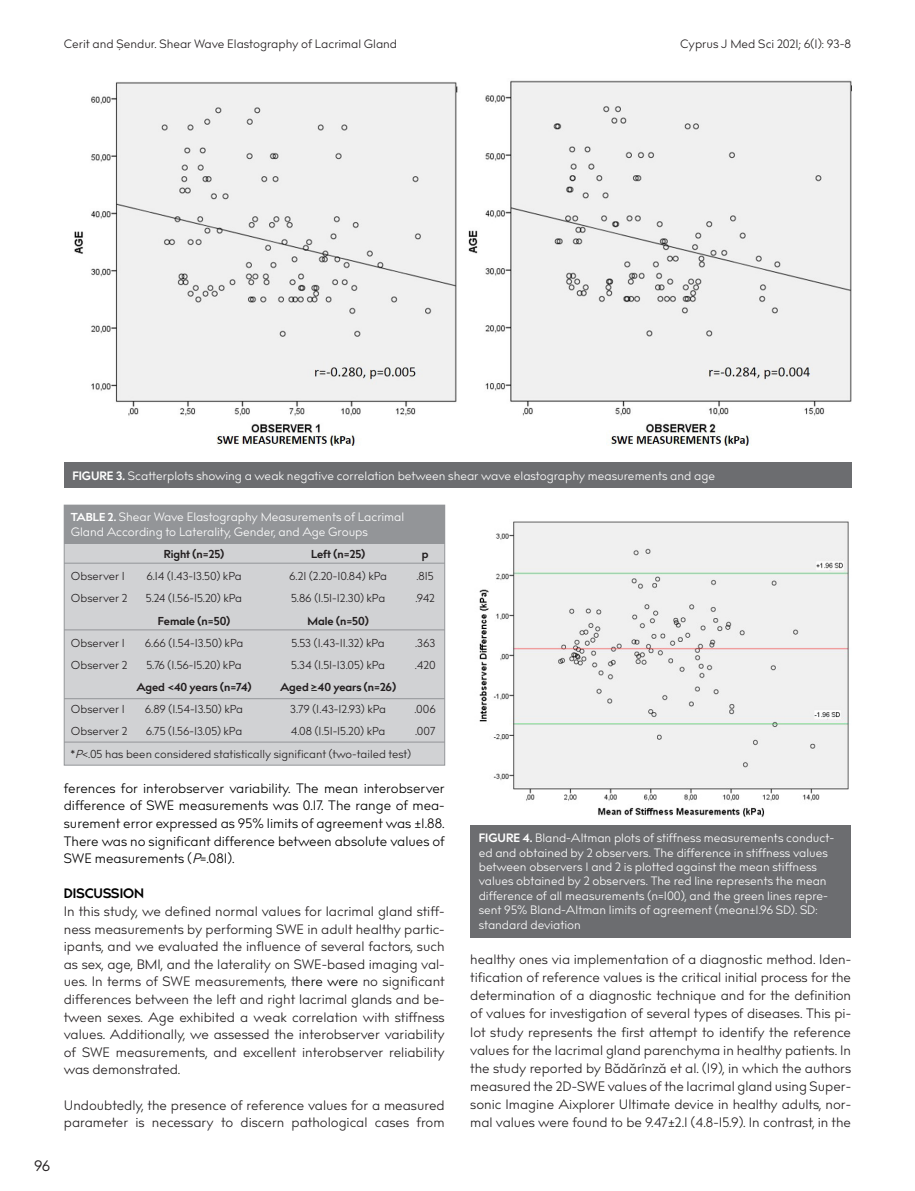
<style>
.page{position:relative;width:915px;height:1191px;background:#fff}
.page>*{position:absolute;margin:0;border:0;box-sizing:border-box;transform-origin:0 0}
.t1{font:15px "billcorporatenarrow";color:#231f20}
.t2{font:13.5px/17.5px "billcorporatenarrow";color:#231f20;text-align:justify}
.t3{font:13.5px/17.5px "billcorporatenarrow";color:#000;text-align:justify}
.t4{font:700 13.5px "billcorporatenarrow";color:#000}
.t5{font:12px/14.4px "billcorporatenarrow";color:#fff}
.t6{font:12px "billcorporatenarrow";color:#231f20}
.t7{font:11.4px "billcorporatenarrow";color:#231f20}
.t8{font:700 11.4px "billcorporatenarrow";color:#231f20}
.s1{font-weight:700}
.s2{font-weight:700;font-size:11.4px}
.s3{font-style:italic}
.s4{color:#000}
</style>
<div class="page">
<img style="left:74px;top:80px;width:776px;height:366px">
<div style="left:64px;top:462px;width:786px;height:26px;background:#6c6d70"></div>
<div style="left:64px;top:505px;width:381px;height:260px;background:#d1d2d4;border:1px solid #939598"></div>
<div style="left:64px;top:505px;width:380px;height:39px;background:#939598"></div>
<hr style="left:64px;top:563px;width:380px;height:1px;background:#939598">
<hr style="left:64px;top:741px;width:380px;height:1px;background:#939598">
<hr style="left:64px;top:698px;width:380px;height:1px;background:#939598">
<hr style="left:64px;top:629px;width:380px;height:1px;background:#939598">
<img style="left:479px;top:521px;width:371px;height:296px">
<div style="left:470px;top:825px;width:380px;height:112px;background:#6c6d70"></div>
<p class="t6" style="left:64px;top:36px;width:335px">Cerit and Şendur. Shear Wave Elastography of Lacrimal Gland</p>
<p class="t6" style="left:680px;top:36px;width:172px">Cyprus J Med Sci 2021; 6(1): 93-8</p>
<p class="t1" style="left:34px;top:1154px;width:18px">96</p>
<p class="t5" style="left:72px;top:469px;width:644px"><span class="s1">FIGURE 3.</span> Scatterplots showing a weak negative correlation between shear wave elastography measurements and age</p>
<p class="t5" style="left:71px;top:510px;width:335px"><span class="s2">TABLE 2.</span> Shear Wave Elastography Measurements of Lacrimal<br>Gland According to Laterality, Gender, and Age Groups</p>
<p class="t8" style="left:164px;top:546px;width:62px">Right (n=25)</p>
<p class="t8" style="left:311px;top:546px;width:56px">Left (n=25)</p>
<p class="t8" style="left:421px;top:546px;width:8px">p</p>
<p class="t7" style="left:71px;top:568px;width:55px">Observer 1</p>
<p class="t7" style="left:146px;top:568px;width:97px">6.14 (1.43-13.50) kPa</p>
<p class="t7" style="left:289px;top:568px;width:99px">6.21 (2.20-10.84) kPa</p>
<p class="t7" style="left:416px;top:568px;width:19px">.815</p>
<p class="t7" style="left:71px;top:590px;width:58px">Observer 2</p>
<p class="t7" style="left:146px;top:590px;width:98px">5.24 (1.56-15.20) kPa</p>
<p class="t7" style="left:291px;top:590px;width:96px">5.86 (1.51-12.30) kPa</p>
<p class="t7" style="left:415px;top:590px;width:21px">.942</p>
<p class="t8" style="left:158px;top:612px;width:74px">Female (n=50)</p>
<p class="t8" style="left:307px;top:612px;width:63px">Male (n=50)</p>
<p class="t7" style="left:71px;top:634px;width:55px">Observer 1</p>
<p class="t7" style="left:145px;top:634px;width:100px">6.66 (1.54-13.50) kPa</p>
<p class="t7" style="left:291px;top:634px;width:95px">5.53 (1.43-11.32) kPa</p>
<p class="t7" style="left:415px;top:634px;width:22px">.363</p>
<p class="t7" style="left:71px;top:657px;width:58px">Observer 2</p>
<p class="t7" style="left:146px;top:657px;width:97px">5.76 (1.56-15.20) kPa</p>
<p class="t7" style="left:291px;top:657px;width:95px">5.34 (1.51-13.05) kPa</p>
<p class="t7" style="left:414px;top:657px;width:22px">.420</p>
<p class="t8" style="left:136px;top:679px;width:117px">Aged &lt;40 years (n=74)</p>
<p class="t8" style="left:280px;top:679px;width:117px">Aged ≥40 years (n=26)</p>
<p class="t7" style="left:71px;top:701px;width:55px">Observer 1</p>
<p class="t7" style="left:145px;top:701px;width:100px">6.89 (1.54-13.50) kPa</p>
<p class="t7" style="left:290px;top:701px;width:97px">3.79 (1.43-12.93) kPa</p>
<p class="t7" style="left:414px;top:701px;width:23px">.006</p>
<p class="t7" style="left:71px;top:723px;width:58px">Observer 2</p>
<p class="t7" style="left:146px;top:723px;width:98px">6.75 (1.56-13.05) kPa</p>
<p class="t7" style="left:291px;top:723px;width:96px">4.08 (1.51-15.20) kPa</p>
<p class="t7" style="left:415px;top:723px;width:22px">.007</p>
<p class="t7" style="left:71px;top:745px;width:341px">*<span class="s3">P</span>&lt;.05 has been considered statistically significant (two-tailed test)</p>
<p class="t3" style="left:64px;top:779px;width:382px">ferences for interobserver variability. The mean interobserver difference of SWE measurements was 0.17. The range of mea&shy;surement error expressed as 95% limits of agreement was ±1.88.<br>There was no significant difference between absolute values of SWE measurements (<span class="s3">P</span>=.081).</p>
<p class="t4" style="left:64px;top:884px;width:82px">DISCUSSION</p>
<p class="t2" style="left:64px;top:903px;width:382px">In this study, we defined normal values for lacrimal gland stiff&shy;ness measurements by performing SWE in adult healthy partic&shy;ipants, and we evaluated the influence of several factors, such as sex, age, BMI, and the laterality on SWE-based imaging val&shy;ues. In terms of SWE measurements, t<span class="s4">here were</span> no significant differences between the left and right lacrimal glands and be&shy;tween sexes. Age exhibited a weak correlation with stiffness values. Additionally, we assessed the interobserver variability of SWE measurements, and excellent interobserver reliability was demonstrated.</p>
<p class="t2" style="left:64px;top:1096px;width:382px">Undoubtedly, the presence of reference values for a measured parameter is necessary to discern pathological cases from</p>
<p class="t5" style="left:478px;top:831px;width:357px"><span class="s1">FIGURE 4.</span> Bland-Altman plots of stiffness measurements conduct&shy;ed and obtained by 2 observers. The difference in stiffness values between observers 1 and 2 is plotted against the mean stiffness values obtained by 2 observers. The red line represents the mean difference of all measurements (n=100), and the green lines repre&shy;sent 95% Bland-Altman limits of agreement (mean±1.96 SD). SD: standard deviation</p>
<p class="t2" style="left:470px;top:950px;width:382px;line-height:18.1px">healthy ones via implementation of a diagnostic method. Iden&shy;tification of reference values is the critical initial process for the determination of a diagnostic technique and for the definition of values for investigation of several types of diseases. This pi&shy;lot study represents the first attempt to identify the reference values for the lacrimal gland parenchyma in healthy patients. In the study reported by Bădărînză et al. (19), in which the authors measured the 2D-SWE values of the lacrimal gland using Super&shy;sonic Imagine Aixplorer Ultimate device in healthy adults, nor&shy;mal values were found to be 9.47±2.1 (4.8-15.9). In contrast, in the</p>
</div>
